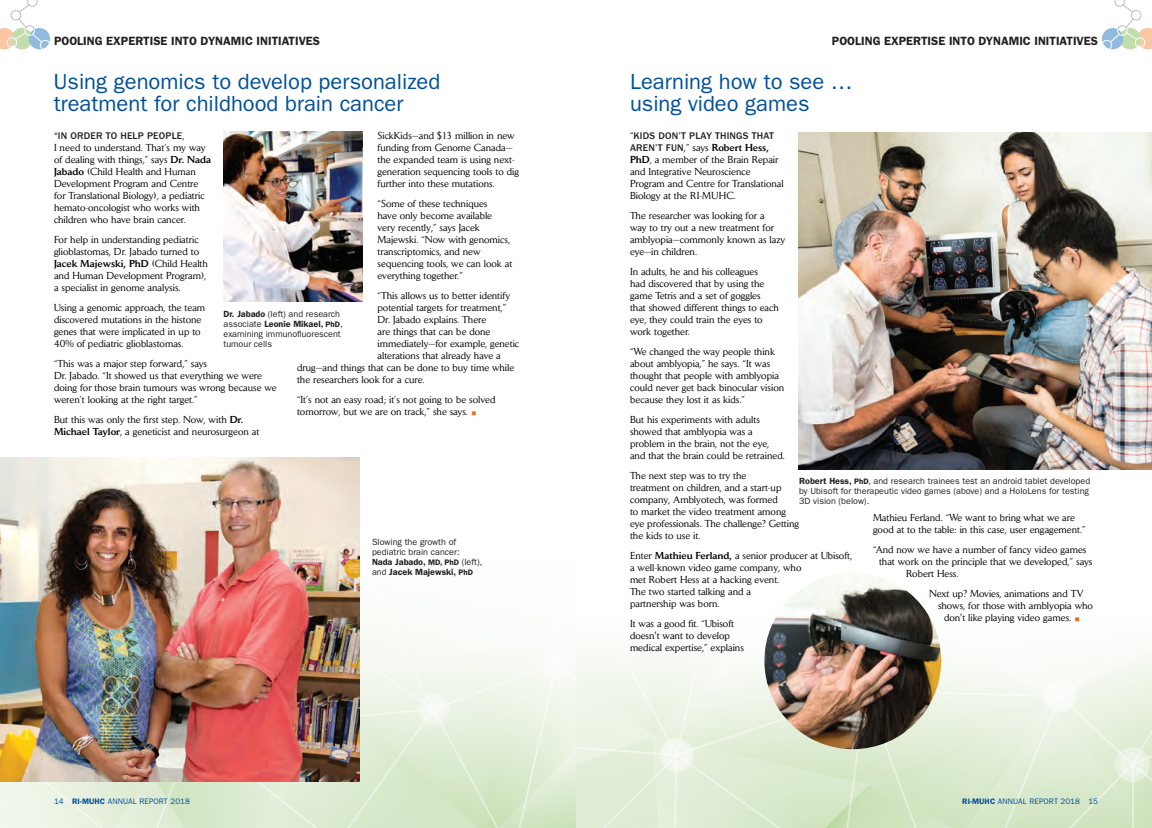
<style>
.page{position:relative;width:1152px;height:828px;background:#fff}
.page>*{position:absolute;margin:0;border:0;box-sizing:border-box;transform-origin:0 0}
.Features_TITLE{font:22px/22px "Franklin Gothic";color:#014f9a}
.Section_heads{font:600 12px "Franklin Gothic";color:#231f20}
.Body_ENG_Jaeger{font:10px/12px "Daily News";color:#000}
.Captions{font:9px/10px "Franklin Gothic";color:#231f20}
.t1{font:8px "Franklin Gothic";letter-spacing:.01em;color:#014f9a}
.s1{font-family:"Franklin Gothic";font-weight:500;color:#231f20}
.s2{font-weight:500}
.s3{color:#e4721d}
.s4{font-weight:600}
.s5{font-weight:600;font-size:8px}
</style>
<div class="page">
<img style="left:0;top:637px;width:576px;height:191px">
<img style="left:576px;top:620px;width:576px;height:208px">
<img style="left:798px;top:132px;width:354px;height:337px">
<img style="left:764px;top:572px;width:177px;height:177px;border-radius:88px">
<img style="left:0;top:457px;width:360px;height:324px">
<img style="left:224px;top:131px;width:138px;height:171px">
<svg style="left:0;top:0;width:50px;height:50px"></svg>
<svg style="left:1102px;top:0;width:50px;height:50px"></svg>
<p class="Section_heads" style="left:54px;top:34px;width:268px">POOLING EXPERTISE INTO DYNAMIC INITIATIVES</p>
<p class="Section_heads" style="left:832px;top:34px;width:268px">POOLING EXPERTISE INTO DYNAMIC INITIATIVES</p>
<p class="Features_TITLE" style="left:54px;top:70px;width:388px">Using genomics to develop personalized treatment for childhood brain cancer</p>
<p class="Features_TITLE" style="left:630px;top:70px;width:224px">Learning how to see … using video games</p>
<p class="Body_ENG_Jaeger" style="left:630px;top:130px;width:155px">“<span class="s1">KIDS DON’T PLAY THINGS THAT<br>AREN’T FUN</span>,” says <span class="s2">Robert Hess,<br>PhD</span>, a member of the Brain Repair and Integrative Neuroscience<br>Program and Centre for Translational<br>Biology at the RI-MUHC.</p>
<p class="Body_ENG_Jaeger" style="left:630px;top:210px;width:157px">The researcher was looking for a<br>way to try out a new treatment for amblyopia—commonly known as lazy eye—in children.</p>
<p class="Body_ENG_Jaeger" style="left:630px;top:266px;width:150px">In adults, he and his colleagues<br>had discovered that by using the game Tetris and a set of goggles that showed different things to each eye, they could train the eyes to work together.</p>
<p class="Body_ENG_Jaeger" style="left:630px;top:346px;width:156px">“We changed the way people think about amblyopia,” he says. “It was thought that people with amblyopia could never get back binocular vision because they lost it as kids.”</p>
<p class="Body_ENG_Jaeger" style="left:630px;top:414px;width:157px">But his experiments with adults showed that amblyopia was a problem in the brain, not the eye, and that the brain could be retrained.</p>
<p class="Body_ENG_Jaeger" style="left:630px;top:470px;width:171px">The next step was to try the<br>treatment on children, and a start-up company, Amblyotech, was formed<br>to market the video treatment among eye professionals. The challenge? Getting the kids to use it.</p>
<p class="Body_ENG_Jaeger" style="left:630px;top:550px;width:224px">Enter <span class="s2">Mathieu Ferland,</span> a senior producer at Ubisoft, a well-known video game company, who<br>met Robert Hess at a hacking event.<br>The two started talking and a<br>partnership was born.</p>
<p class="Body_ENG_Jaeger" style="left:630px;top:618px;width:115px">It was a good fit. “Ubisoft doesn't want to develop medical expertise,” explains</p>
<p class="Body_ENG_Jaeger" style="left:378px;top:130px;width:143px">SickKids—and $13 million in new funding from Genome Canada— the expanded team is using next&shy;generation sequencing tools to dig further into these mutations.</p>
<p class="Body_ENG_Jaeger" style="left:378px;top:198px;width:136px">“Some of these techniques<br>have only become available<br>very recently,” says Jacek<br>Majewski. “Now with genomics, transcriptomics, and new sequencing tools, we can look at everything together.”</p>
<p class="Body_ENG_Jaeger" style="left:378px;top:290px;width:134px">“This allows us to better identify</p>
<p class="Body_ENG_Jaeger" style="left:378px;top:302px;width:130px">potential targets for treatment,”</p>
<p class="Body_ENG_Jaeger" style="left:378px;top:314px;width:110px">Dr. Jabado explains. There</p>
<p class="Body_ENG_Jaeger" style="left:378px;top:326px;width:114px">are things that can be done</p>
<p class="Body_ENG_Jaeger" style="left:378px;top:338px;width:143px">immediately—for example, genetic</p>
<p class="Body_ENG_Jaeger" style="left:378px;top:350px;width:125px">alterations that already have a</p>
<p class="Body_ENG_Jaeger" style="left:297px;top:362px;width:219px">drug—and things that can be done to buy time while</p>
<p class="Body_ENG_Jaeger" style="left:297px;top:374px;width:129px">the researchers look for a cure.</p>
<p class="Body_ENG_Jaeger" style="left:297px;top:394px;width:200px">“It’s not an easy road; it’s not going to be solved tomorrow, but we are on track,” she says. <span class="s3">○</span></p>
<p class="Body_ENG_Jaeger" style="left:54px;top:130px;width:159px"><span class="s1">“IN ORDER TO HELP PEOPLE</span>,<br>I need to understand. That’s my way of dealing with things,” says <span class="s2">Dr. Nada Jabado</span> (Child Health and Human Development Program and Centre for Translational Biology), a pediatric hemato-oncologist who works with children who have brain cancer.</p>
<p class="Body_ENG_Jaeger" style="left:54px;top:234px;width:155px">For help in understanding pediatric glioblastomas, Dr. Jabado turned to <span class="s2">Jacek Majewski, PhD</span> (Child Health and Human Development Program), a specialist in genome analysis.</p>
<p class="Body_ENG_Jaeger" style="left:54px;top:302px;width:153px">Using a genomic approach, the team discovered mutations in the histone genes that were implicated in up to 40% of pediatric glioblastomas.</p>
<p class="Body_ENG_Jaeger" style="left:54px;top:358px;width:224px">“This was a major step forward,” says<br>Dr. Jabado. “It showed us that everything we were doing for those brain tumours was wrong because we weren’t looking at the right target.”</p>
<p class="Body_ENG_Jaeger" style="left:54px;top:414px;width:207px">But this was only the first step. Now, with <span class="s2">Dr.<br>Michael Taylor</span>, a geneticist and neurosurgeon at</p>
<p class="Captions" style="left:223px;top:309px;width:121px"><span class="s4">Dr. Jabado</span> (left) and research associate <span class="s4">Leonie Mikael,</span> <span class="s5">PhD</span>, examining immunofluorescent tumour cells</p>
<p class="Captions" style="left:799px;top:476px;width:293px"><span class="s4">Robert Hess,</span> <span class="s5">PhD</span>, and research trainees test an android tablet developed by Ubisoft for therapeutic video games (above) and a HoloLens for testing<br>3D vision (below).</p>
<p class="Body_ENG_Jaeger" style="left:873px;top:512px;width:214px">Mathieu Ferland. “We want to bring what we are good at to the table: in this case, user engagement.”</p>
<p class="Body_ENG_Jaeger" style="left:873px;top:544px;width:215px">“And now we have a number of fancy video games</p>
<p class="Body_ENG_Jaeger" style="left:879px;top:556px;width:215px">that work on the principle that we developed,” says</p>
<p class="Body_ENG_Jaeger" style="left:906px;top:568px;width:54px">Robert Hess.</p>
<p class="Body_ENG_Jaeger" style="left:929px;top:588px;width:156px">Next up? Movies, animations and TV</p>
<p class="Body_ENG_Jaeger" style="left:938px;top:600px;width:157px">shows, for those with amblyopia who</p>
<p class="Body_ENG_Jaeger" style="left:944px;top:612px;width:137px">don't like playing video games. <span class="s3">○</span></p>
<p class="Captions" style="left:372px;top:537px;width:112px">Slowing the growth of pediatric brain cancer:<br><span class="s4">Nada Jabado,</span> <span class="s5">MD, PhD</span> (left), and <span class="s4">Jacek Majewski,</span> <span class="s5">PhD</span></p>
<p class="t1" style="left:54px;top:797px;width:137px">14 <span class="s4">RI-MUHC</span> ANNUAL REPORT 2018</p>
<p class="t1" style="left:962px;top:797px;width:137px"><span class="s4">RI-MUHC</span> ANNUAL REPORT 2018 15</p>
</div>
